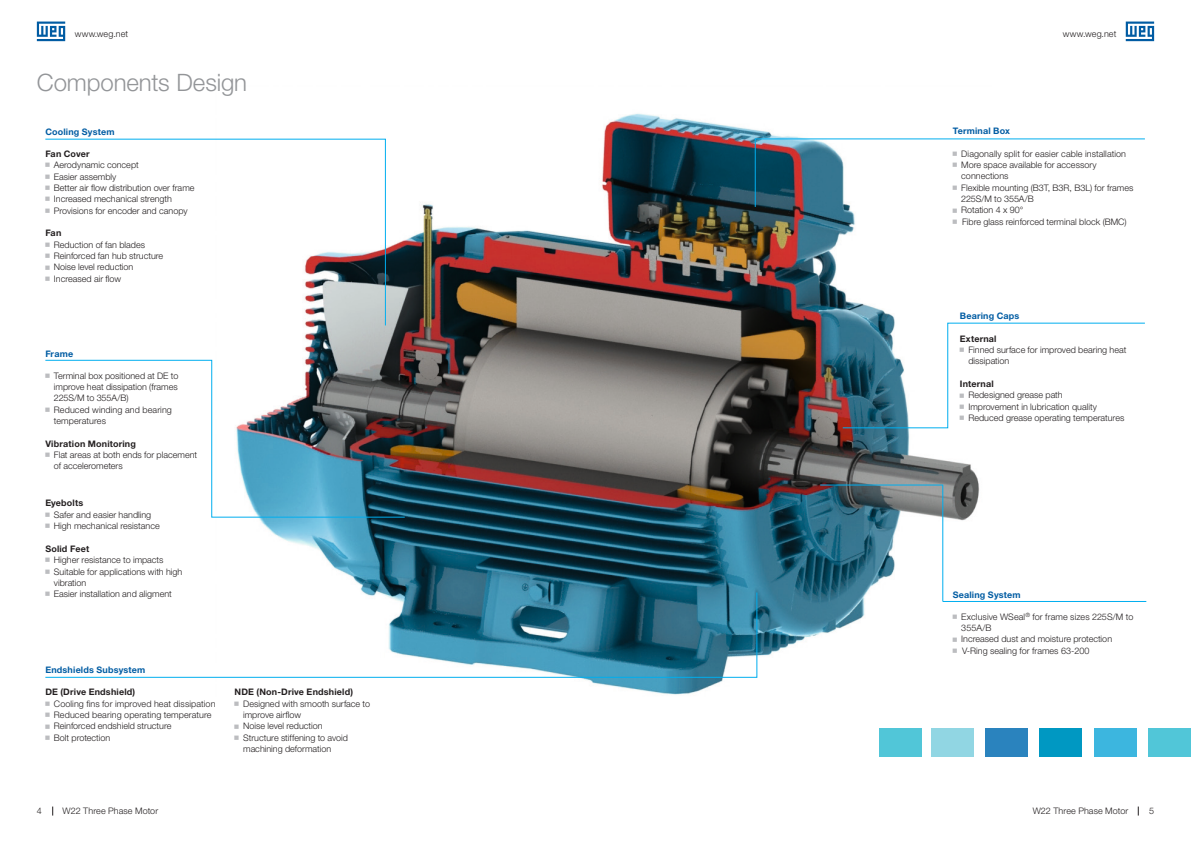
<style>
.page{position:relative;width:1191px;height:842px;background:#fff}
.page>*{position:absolute;margin:0;border:0;box-sizing:border-box;transform-origin:0 0}
._05___Headline_HN45{font:300 24px "Helvetica Neue LT Pro";letter-spacing:-.005em;color:#939598}
._09___Copy_BLACK_HN4{font:300 9px/11.3px "Helvetica Neue LT Pro";color:#231f20}
._09___Copy_BLACK_HN4-2{font:700 9px "Helvetica Neue LT Pro";letter-spacing:.02em;color:#231f20}
._09___Copy_BLACK_HN4-3{font:700 9px "Helvetica Neue LT Pro";letter-spacing:.02em;color:#015ca3}
</style>
<div class="page">
<svg style="left:37px;top:22px;width:28px;height:19px"></svg>
<svg style="left:1125px;top:22px;width:29px;height:19px"></svg>
<img style="left:216px;top:113px;width:775px;height:582px">
<div style="left:1148px;top:729px;width:43px;height:28px;background:#51c6d8"></div>
<div style="left:1094px;top:729px;width:42px;height:28px;background:#3cb6df"></div>
<div style="left:1039px;top:729px;width:43px;height:28px;background:#0098c2"></div>
<div style="left:985px;top:729px;width:42px;height:28px;background:#2a83be"></div>
<div style="left:931px;top:729px;width:42px;height:28px;background:#91d6e3"></div>
<div style="left:878px;top:729px;width:43px;height:28px;background:#51c6d8"></div>
<svg style="left:45px;top:139px;width:341px;height:187px"></svg>
<svg style="left:45px;top:360px;width:360px;height:158px"></svg>
<svg style="left:45px;top:592px;width:712px;height:86px"></svg>
<hr style="left:942px;top:601px;width:204px;height:1px;background:#00aeef">
<hr style="left:942px;top:485px;width:1px;height:116px;background:#00aeef">
<hr style="left:820px;top:485px;width:122px;height:1px;background:#00aeef">
<svg style="left:45px;top:373px;width:5px;height:5px"></svg>
<svg style="left:45px;top:407px;width:5px;height:5px"></svg>
<svg style="left:45px;top:453px;width:5px;height:4px"></svg>
<svg style="left:45px;top:513px;width:5px;height:4px"></svg>
<svg style="left:45px;top:592px;width:5px;height:4px"></svg>
<svg style="left:754px;top:138px;width:391px;height:74px"></svg>
<svg style="left:952px;top:219px;width:5px;height:5px"></svg>
<svg style="left:45px;top:163px;width:5px;height:4px"></svg>
<svg style="left:45px;top:174px;width:5px;height:5px"></svg>
<svg style="left:45px;top:186px;width:5px;height:4px"></svg>
<svg style="left:45px;top:197px;width:5px;height:4px"></svg>
<svg style="left:45px;top:208px;width:5px;height:5px"></svg>
<svg style="left:45px;top:242px;width:5px;height:5px"></svg>
<svg style="left:45px;top:254px;width:5px;height:4px"></svg>
<svg style="left:45px;top:265px;width:5px;height:4px"></svg>
<svg style="left:45px;top:276px;width:5px;height:5px"></svg>
<svg style="left:842px;top:323px;width:303px;height:105px"></svg>
<svg style="left:952px;top:614px;width:5px;height:5px"></svg>
<svg style="left:952px;top:637px;width:5px;height:4px"></svg>
<svg style="left:952px;top:648px;width:5px;height:5px"></svg>
<p class="_09___Copy_BLACK_HN4" style="left:75px;top:28px;width:55px">www.weg.net</p>
<p class="_05___Headline_HN45" style="left:37px;top:68px;width:212px">Components Design</p>
<p class="_09___Copy_BLACK_HN4-3" style="left:45px;top:126px;width:71px">Cooling System</p>
<p class="_09___Copy_BLACK_HN4-2" style="left:45px;top:148px;width:46px">Fan Cover</p>
<p class="_09___Copy_BLACK_HN4" style="left:54px;top:159px;width:86px">Aerodynamic concept</p>
<p class="_09___Copy_BLACK_HN4" style="left:54px;top:170px;width:64px">Easier assembly</p>
<p class="_09___Copy_BLACK_HN4" style="left:54px;top:182px;width:142px">Better air flow distribution over frame</p>
<p class="_09___Copy_BLACK_HN4" style="left:54px;top:193px;width:120px">Increased mechanical strength</p>
<p class="_09___Copy_BLACK_HN4" style="left:54px;top:204px;width:135px">Provisions for encoder and canopy</p>
<p class="_09___Copy_BLACK_HN4-2" style="left:45px;top:227px;width:17px">Fan</p>
<p class="_09___Copy_BLACK_HN4" style="left:54px;top:239px;width:93px">Reduction of fan blades</p>
<p class="_09___Copy_BLACK_HN4" style="left:54px;top:250px;width:111px">Reinforced fan hub structure</p>
<p class="_09___Copy_BLACK_HN4" style="left:54px;top:261px;width:81px">Noise level reduction</p>
<p class="_09___Copy_BLACK_HN4" style="left:54px;top:273px;width:69px">Increased air flow</p>
<p class="_09___Copy_BLACK_HN4-3" style="left:45px;top:348px;width:29px">Frame</p>
<p class="_09___Copy_BLACK_HN4" style="left:54px;top:370px;width:126px;text-align:justify">Terminal box positioned at DE to improve heat dissipation (frames 225S/M to 355A/B)</p>
<p class="_09___Copy_BLACK_HN4" style="left:54px;top:404px;width:120px">Reduced winding and bearing temperatures</p>
<p class="_09___Copy_BLACK_HN4-2" style="left:45px;top:438px;width:92px">Vibration Monitoring</p>
<p class="_09___Copy_BLACK_HN4" style="left:54px;top:449px;width:145px">Flat areas at both ends for placement of accelerometers</p>
<p class="_09___Copy_BLACK_HN4-2" style="left:45px;top:498px;width:39px">Eyebolts</p>
<p class="_09___Copy_BLACK_HN4" style="left:54px;top:509px;width:99px">Safer and easier handling</p>
<p class="_09___Copy_BLACK_HN4" style="left:54px;top:520px;width:107px">High mechanical resistance</p>
<p class="_09___Copy_BLACK_HN4-2" style="left:45px;top:543px;width:45px">Solid Feet</p>
<p class="_09___Copy_BLACK_HN4" style="left:54px;top:554px;width:111px">Higher resistance to impacts</p>
<p class="_09___Copy_BLACK_HN4" style="left:54px;top:565px;width:130px">Suitable for applications with high vibration</p>
<p class="_09___Copy_BLACK_HN4" style="left:54px;top:588px;width:120px">Easier installation and aligment</p>
<p class="_09___Copy_BLACK_HN4-3" style="left:45px;top:664px;width:101px">Endshields Subsystem</p>
<p class="_09___Copy_BLACK_HN4-2" style="left:45px;top:686px;width:91px">DE (Drive Endshield)</p>
<p class="_09___Copy_BLACK_HN4" style="left:54px;top:698px;width:163px">Cooling fins for improved heat dissipation</p>
<p class="_09___Copy_BLACK_HN4" style="left:54px;top:709px;width:159px">Reduced bearing operating temperature</p>
<p class="_09___Copy_BLACK_HN4" style="left:54px;top:720px;width:119px">Reinforced endshield structure</p>
<p class="_09___Copy_BLACK_HN4" style="left:54px;top:732px;width:58px">Bolt protection</p>
<p class="_09___Copy_BLACK_HN4-2" style="left:235px;top:686px;width:120px">NDE (Non-Drive Endshield)</p>
<p class="_09___Copy_BLACK_HN4" style="left:243px;top:698px;width:128px">Designed with smooth surface to improve airflow</p>
<p class="_09___Copy_BLACK_HN4" style="left:243px;top:720px;width:81px">Noise level reduction</p>
<p class="_09___Copy_BLACK_HN4" style="left:243px;top:732px;width:106px">Structure stiffening to avoid</p>
<p class="_09___Copy_BLACK_HN4" style="left:243px;top:743px;width:90px">machining deformation</p>
<p class="_09___Copy_BLACK_HN4" style="left:37px;top:805px;width:7px">4</p>
<p class="_09___Copy_BLACK_HN4" style="left:63px;top:805px;width:97px">W22 Three Phase Motor</p>
<p class="_09___Copy_BLACK_HN4" style="left:1062px;top:28px;width:55px">www.weg.net</p>
<p class="_09___Copy_BLACK_HN4-3" style="left:952px;top:125px;width:59px">Terminal Box</p>
<p class="_09___Copy_BLACK_HN4" style="left:961px;top:148px;width:166px">Diagonally split for easier cable installation</p>
<p class="_09___Copy_BLACK_HN4" style="left:961px;top:159px;width:137px">More space available for accessory connections</p>
<p class="_09___Copy_BLACK_HN4" style="left:961px;top:182px;width:174px">Flexible mounting (B3T, B3R, B3L) for frames<br>225S/M to 355A/B</p>
<p class="_09___Copy_BLACK_HN4" style="left:961px;top:204px;width:64px">Rotation 4 x 90°</p>
<p class="_09___Copy_BLACK_HN4" style="left:962px;top:216px;width:166px">Fibre glass reinforced terminal block (BMC)</p>
<p class="_09___Copy_BLACK_HN4-3" style="left:960px;top:310px;width:61px">Bearing Caps</p>
<p class="_09___Copy_BLACK_HN4-2" style="left:960px;top:333px;width:38px">External</p>
<p class="_09___Copy_BLACK_HN4" style="left:968px;top:344px;width:159px">Finned surface for improved bearing heat dissipation</p>
<p class="_09___Copy_BLACK_HN4-2" style="left:960px;top:378px;width:35px">Internal</p>
<p class="_09___Copy_BLACK_HN4" style="left:968px;top:389px;width:96px">Redesigned grease path</p>
<p class="_09___Copy_BLACK_HN4" style="left:968px;top:401px;width:130px">Improvement in lubrication quality</p>
<p class="_09___Copy_BLACK_HN4" style="left:968px;top:412px;width:157px">Reduced grease operating temperatures</p>
<p class="_09___Copy_BLACK_HN4-3" style="left:952px;top:589px;width:69px">Sealing System</p>
<p class="_09___Copy_BLACK_HN4" style="left:961px;top:611px;width:174px">Exclusive WSeal<sup>®</sup> for frame sizes 225S/M to<br>355A/B</p>
<p class="_09___Copy_BLACK_HN4" style="left:961px;top:633px;width:152px">Increased dust and moisture protection</p>
<p class="_09___Copy_BLACK_HN4" style="left:962px;top:645px;width:129px">V-Ring sealing for frames 63-200</p>
<p class="_09___Copy_BLACK_HN4" style="left:1032px;top:805px;width:97px">W22 Three Phase Motor</p>
<p class="_09___Copy_BLACK_HN4" style="left:1149px;top:805px;width:7px">5</p>
</div>
